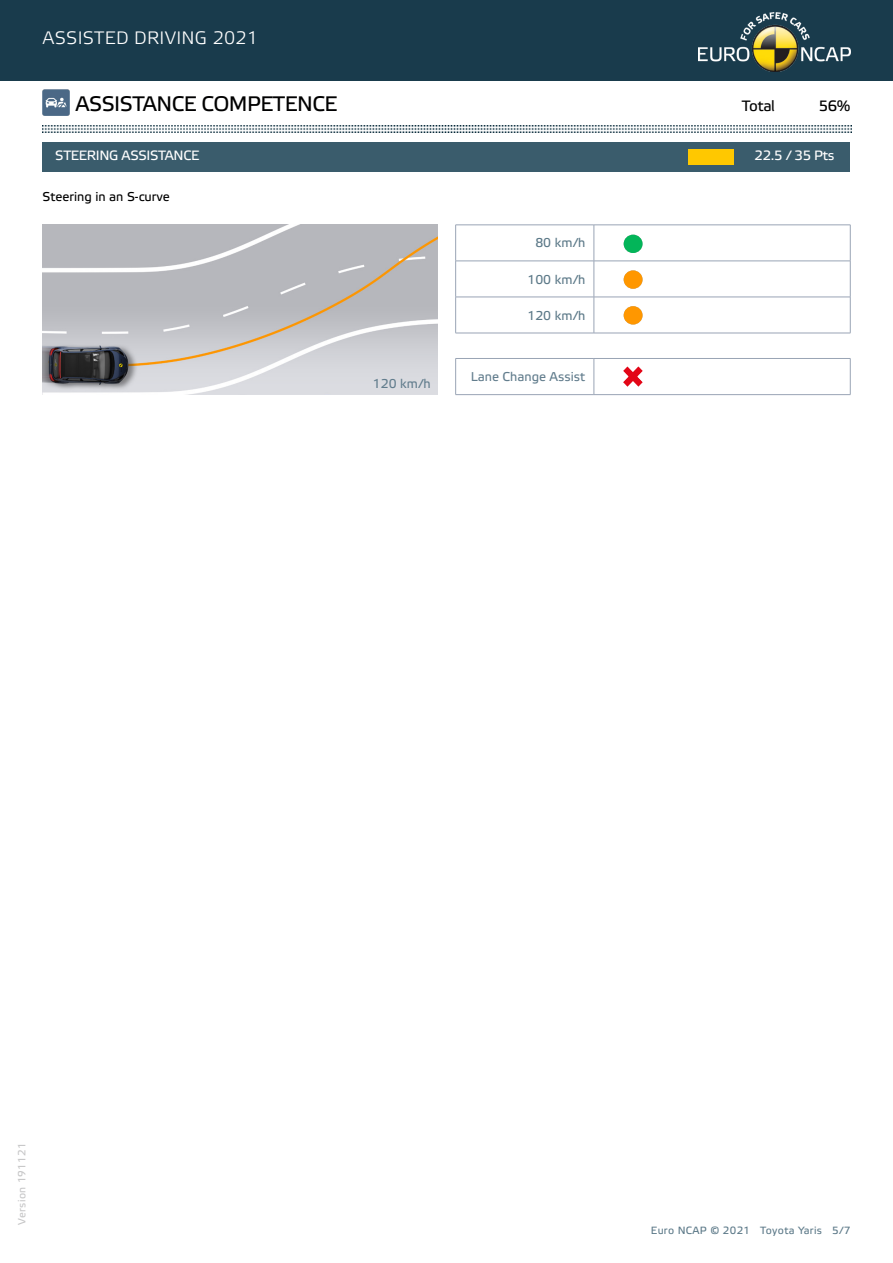
<style>
.page{position:relative;width:893px;height:1263px;background:#fff}
.page>*{position:absolute;margin:0;border:0;box-sizing:border-box;transform-origin:0 0}
.t1{font:21px "Etelka Text Pro";letter-spacing:-.025em;color:#000001}
.t2{font:18px "Etelka Light Pro";letter-spacing:.015em;color:#fff}
.Chapter_title{font:15px "Etelka Text Pro";letter-spacing:-.025em;color:#000001}
.Level_3{font:13.5px "Etelka Text Pro";letter-spacing:-.025em;color:#fff}
.Table_contents{font:12.75px "Etelka Text Pro";color:#627d8d}
.Table_contents-2{font:12.75px "Etelka Text Pro";color:#5c7988}
.t3{font:12.75px "Etelka Text Pro";color:#000}
.t4{font:10.5px "Etelka Text Pro";letter-spacing:.03em;color:#5c7988}
.t5{font:10.5px "Etelka Text Pro";letter-spacing:.03em;color:#c6c6c7}
</style>
<div class="page">
<div style="left:0;top:0;width:893px;height:81px;background:#193b4c"></div>
<img style="left:698px;top:12px;width:152px;height:59px">
<img style="left:43px;top:125px;width:808px;height:8px">
<div style="left:43px;top:142px;width:807px;height:30px;background:#3a5c6c"></div>
<div style="left:689px;top:149px;width:44px;height:16px;background:#ffc800"></div>
<hr style="left:455px;top:225px;width:139px;height:1px;background:#99a4b5">
<hr style="left:455px;top:225px;width:1px;height:36px;background:#99a4b5">
<hr style="left:594px;top:225px;width:256px;height:1px;background:#99a4b5">
<hr style="left:594px;top:225px;width:1px;height:36px;background:#99a4b5">
<hr style="left:850px;top:225px;width:1px;height:36px;background:#99a4b5">
<hr style="left:455px;top:261px;width:139px;height:1px;background:#99a4b5">
<hr style="left:455px;top:261px;width:1px;height:36px;background:#99a4b5">
<hr style="left:594px;top:261px;width:256px;height:1px;background:#99a4b5">
<hr style="left:594px;top:261px;width:1px;height:36px;background:#99a4b5">
<hr style="left:850px;top:261px;width:1px;height:36px;background:#99a4b5">
<hr style="left:455px;top:297px;width:139px;height:1px;background:#99a4b5">
<hr style="left:455px;top:297px;width:1px;height:36px;background:#99a4b5">
<hr style="left:594px;top:297px;width:256px;height:1px;background:#99a4b5">
<hr style="left:594px;top:297px;width:1px;height:36px;background:#99a4b5">
<hr style="left:850px;top:297px;width:1px;height:36px;background:#99a4b5">
<hr style="left:455px;top:333px;width:139px;height:1px;background:#99a4b5">
<hr style="left:594px;top:333px;width:256px;height:1px;background:#99a4b5">
<hr style="left:455px;top:358px;width:139px;height:1px;background:#99a4b5">
<hr style="left:455px;top:359px;width:1px;height:35px;background:#99a4b5">
<hr style="left:594px;top:358px;width:256px;height:1px;background:#99a4b5">
<hr style="left:594px;top:359px;width:1px;height:35px;background:#99a4b5">
<hr style="left:850px;top:359px;width:1px;height:35px;background:#99a4b5">
<hr style="left:455px;top:394px;width:139px;height:1px;background:#99a4b5">
<hr style="left:594px;top:394px;width:256px;height:1px;background:#99a4b5">
<img style="left:624px;top:367px;width:18px;height:19px">
<img style="left:43px;top:225px;width:394px;height:170px">
<img style="left:43px;top:89px;width:26px;height:27px">
<div style="left:624px;top:235px;width:18px;height:18px;background:#03b559"></div>
<div style="left:624px;top:270px;width:18px;height:19px;background:#ff9700"></div>
<div style="left:624px;top:306px;width:18px;height:18px;background:#ff9700"></div>
<p class="t2" style="left:43px;top:28px;width:217px">ASSISTED DRIVING 2021</p>
<h1 class="t1" style="left:76px;top:92px;width:263px">ASSISTANCE COMPETENCE</h1>
<p class="Chapter_title" style="left:742px;top:98px;width:35px">Total</p>
<p class="Level_3" style="left:55px;top:149px;width:146px">STEERING ASSISTANCE</p>
<p class="Level_3" style="left:755px;top:149px;width:82px">22.5 / 35 Pts</p>
<p class="t3" style="left:43px;top:190px;width:129px">Steering in an S-curve</p>
<p class="Chapter_title" style="left:819px;top:98px;width:33px">56%</p>
<p class="Table_contents" style="left:373px;top:376px;width:59px">120 km/h</p>
<p class="Table_contents-2" style="left:535px;top:236px;width:52px">80 km/h</p>
<p class="Table_contents-2" style="left:527px;top:272px;width:59px">100 km/h</p>
<p class="Table_contents-2" style="left:527px;top:308px;width:59px">120 km/h</p>
<p class="Table_contents" style="left:471px;top:370px;width:116px">Lane Change Assist</p>
<p class="t5" style="left:16px;top:1225px;width:84px;rotate:-90deg">Version 191121</p>
<p class="t4" style="left:651px;top:1225px;width:201px">Euro NCAP © 2021 Toyota Yaris 5/7</p>
</div>
